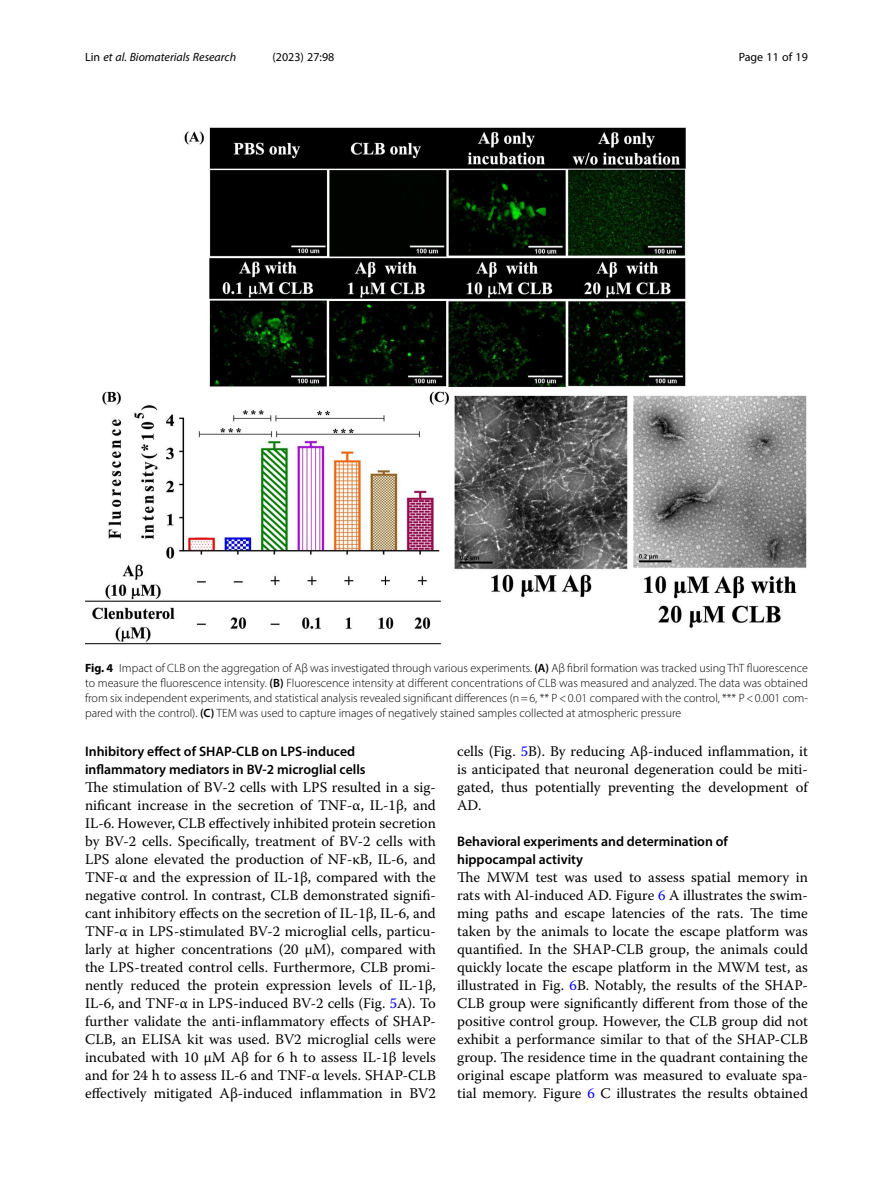
<style>
.page{position:relative;width:893px;height:1191px;background:#fff}
.page>*{position:absolute;margin:0;border:0;box-sizing:border-box;transform-origin:0 0}
.Body_Text{font:14.7px/18px "Warnock Pro";color:#000;text-align:justify}
.Head_2{font:600 13.8px/18px "Myriad Pro";color:#000}
.Figure_Caption{font:300 12px/15px "Myriad Pro";color:#000;text-align:justify}
.t1{font:italic 12px "Myriad Pro";color:#000}
.t2{font:12px "Myriad Pro";color:#000}
.s1{font-style:normal}
.s2{font-weight:700}
.s3{font-weight:600}
.s4{font-style:italic}
.s5{color:#00f}
</style>
<div class="page">
<img style="left:85px;top:127px;width:722px;height:518px">
<p class="t1" style="left:85px;top:50px;width:153px"><span class="s1">Lin</span> et al. Biomaterials Research</p>
<p class="t2" style="left:272px;top:50px;width:63px">(2023) 27:98</p>
<p class="t2" style="left:739px;top:50px;width:71px">Page 11 of 19</p>
<p class="Figure_Caption" style="left:85px;top:660px;width:724px"><span class="s2">Fig. 4</span> Impact of CLB on the aggregation of Aβ was investigated through various experiments. <span class="s3">(A)</span> Aβ fibril formation was tracked using ThT fluorescence to measure the fluorescence intensity. <span class="s3">(B)</span> Fluorescence intensity at different concentrations of CLB was measured and analyzed. The data was obtained from six independent experiments, and statistical analysis revealed significant differences (n=6, ** P&lt;0.01 compared with the control, *** P<span class="s4">&lt;</span>0.001 com&shy;pared with the control). <span class="s3">(C)</span> TEM was used to capture images of negatively stained samples collected at atmospheric pressure</p>
<p class="Head_2" style="left:85px;top:742px;width:282px">Inhibitory effect of SHAP-CLB on LPS-induced inflammatory mediators in BV-2 microglial cells</p>
<p class="Body_Text" style="left:85px;top:778px;width:352px">The stimulation of BV-2 cells with LPS resulted in a sig&shy;nificant increase in the secretion of TNF-α, IL-1β, and IL-6. However, CLB effectively inhibited protein secretion by BV-2 cells. Specifically, treatment of BV-2 cells with LPS alone elevated the production of NF-κB, IL-6, and TNF-α and the expression of IL-1β, compared with the negative control. In contrast, CLB demonstrated signifi&shy;cant inhibitory effects on the secretion of IL-1β, IL-6, and TNF-α in LPS-stimulated BV-2 microglial cells, particu&shy;larly at higher concentrations (20 µM), compared with the LPS-treated control cells. Furthermore, CLB promi&shy;nently reduced the protein expression levels of IL-1β, IL-6, and TNF-α in LPS-induced BV-2 cells (Fig. <span class="s5">5</span>A). To further validate the anti-inflammatory effects of SHAP-CLB, an ELISA kit was used. BV2 microglial cells were incubated with 10 µM Aβ for 6 h to assess IL-1β levels and for 24 h to assess IL-6 and TNF-α levels. SHAP-CLB effectively mitigated Aβ-induced inflammation in BV2</p>
<p class="Body_Text" style="left:457px;top:742px;width:352px">cells (Fig. <span class="s5">5</span>B). By reducing Aβ-induced inflammation, it is anticipated that neuronal degeneration could be miti&shy;gated, thus potentially preventing the development of AD.</p>
<p class="Head_2" style="left:457px;top:832px;width:272px">Behavioral experiments and determination of hippocampal activity</p>
<p class="Body_Text" style="left:457px;top:868px;width:352px">The MWM test was used to assess spatial memory in rats with Al-induced AD. Figure <span class="s5">6</span> A illustrates the swim&shy;ming paths and escape latencies of the rats. The time taken by the animals to locate the escape platform was quantified. In the SHAP-CLB group, the animals could quickly locate the escape platform in the MWM test, as illustrated in Fig. <span class="s5">6</span>B. Notably, the results of the SHAP-CLB group were significantly different from those of the positive control group. However, the CLB group did not exhibit a performance similar to that of the SHAP-CLB group. The residence time in the quadrant containing the original escape platform was measured to evaluate spa&shy;tial memory. Figure <span class="s5">6</span> C illustrates the results obtained</p>
</div>
